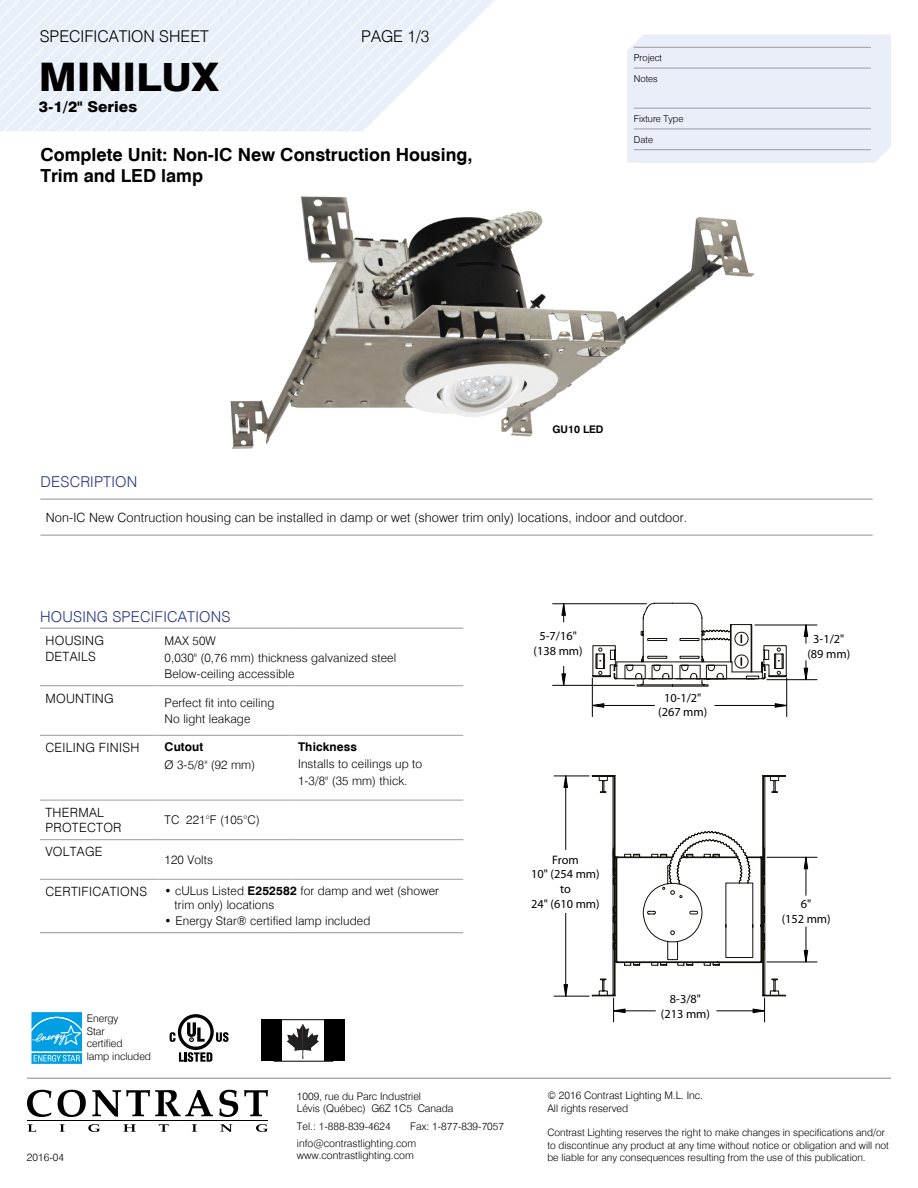
<style>
.page{position:relative;width:918px;height:1188px;background:#fff}
.page>*{position:absolute;margin:0;border:0;box-sizing:border-box;transform-origin:0 0}
.t1{font:800 39.45px "Swiss 721 BT";color:#000;scale:1.05 1}
.t2{font:700 18px/21px "Swiss 721 BT";color:#000}
.t3{font:300 16.2px "Swiss 721 BT";color:#000}
.t4{font:300 15px "Swiss 721 BT";letter-spacing:.015em;color:#283583}
.t5{font:800 15px "Swiss 721 BT";color:#000;scale:1.05 1}
.t6{font:300 12.75px/15.3px "Swiss 721 BT";letter-spacing:.01em;color:#000}
.t7{font:12.3px/14.7px "Myriad Pro";color:#000;text-align:center}
.t8{font:300 12px/16.6px "Swiss 721 BT";letter-spacing:.01em;color:#000}
.t9{font:700 12px "Swiss 721 BT";letter-spacing:.01em;color:#000}
.t10{font:300 10.5px/12.6px "Swiss 721 BT";color:#000}
.t11{font:700 10.5px "Swiss 721 BT";color:#000}
.t12{font:300 10.2px/12.3px "Swiss 721 BT";color:#000}
.t13{font:300 9.45px/20.9px "Swiss 721 BT";color:#000}
.s1{font-weight:700}
</style>
<div class="page">
<svg style="left:0;top:0;width:496px;height:131px"></svg>
<div style="left:627px;top:34px;width:264px;height:129px;background:#e9eef9"></div>
<hr style="left:634px;top:47px;width:237px;height:1px;background:#9d9d9c">
<hr style="left:634px;top:68px;width:237px;height:1px;background:#9d9d9c">
<hr style="left:634px;top:108px;width:237px;height:1px;background:#9d9d9c">
<hr style="left:634px;top:129px;width:237px;height:1px;background:#9d9d9c">
<hr style="left:634px;top:149px;width:237px;height:1px;background:#9d9d9c">
<hr style="left:27px;top:1078px;width:864px;height:1px;background:#878787">
<svg style="left:28px;top:1124px;width:8px;height:8px"></svg>
<svg style="left:60px;top:1124px;width:5px;height:8px"></svg>
<svg style="left:88px;top:1124px;width:12px;height:8px"></svg>
<svg style="left:123px;top:1124px;width:13px;height:8px"></svg>
<svg style="left:159px;top:1124px;width:10px;height:8px"></svg>
<svg style="left:192px;top:1124px;width:5px;height:8px"></svg>
<svg style="left:220px;top:1124px;width:12px;height:8px"></svg>
<svg style="left:256px;top:1124px;width:12px;height:8px"></svg>
<hr style="left:27px;top:1120px;width:241px;height:1px;background:#000">
<svg style="left:27px;top:1090px;width:25px;height:27px"></svg>
<svg style="left:58px;top:1090px;width:28px;height:27px"></svg>
<svg style="left:92px;top:1090px;width:121px;height:27px"></svg>
<svg style="left:219px;top:1090px;width:19px;height:27px"></svg>
<svg style="left:244px;top:1090px;width:24px;height:26px"></svg>
<hr style="left:40px;top:628px;width:119px;height:1px;background:#9d9d9c">
<hr style="left:159px;top:628px;width:134px;height:1px;background:#9d9d9c">
<hr style="left:293px;top:628px;width:170px;height:1px;background:#9d9d9c">
<hr style="left:40px;top:932px;width:119px;height:1px;background:#9d9d9c">
<hr style="left:40px;top:685px;width:119px;height:1px;background:#9d9d9c">
<hr style="left:159px;top:685px;width:134px;height:1px;background:#9d9d9c">
<hr style="left:293px;top:685px;width:170px;height:1px;background:#9d9d9c">
<hr style="left:40px;top:735px;width:119px;height:1px;background:#9d9d9c">
<hr style="left:159px;top:735px;width:134px;height:1px;background:#9d9d9c">
<hr style="left:293px;top:735px;width:170px;height:1px;background:#9d9d9c">
<hr style="left:40px;top:800px;width:119px;height:1px;background:#9d9d9c">
<hr style="left:159px;top:800px;width:134px;height:1px;background:#9d9d9c">
<hr style="left:293px;top:800px;width:170px;height:1px;background:#9d9d9c">
<hr style="left:40px;top:839px;width:119px;height:1px;background:#9d9d9c">
<hr style="left:159px;top:839px;width:134px;height:1px;background:#9d9d9c">
<hr style="left:293px;top:839px;width:170px;height:1px;background:#9d9d9c">
<hr style="left:40px;top:879px;width:119px;height:1px;background:#9d9d9c">
<hr style="left:159px;top:879px;width:134px;height:1px;background:#9d9d9c">
<hr style="left:293px;top:879px;width:170px;height:1px;background:#9d9d9c">
<hr style="left:159px;top:932px;width:134px;height:1px;background:#9d9d9c">
<hr style="left:293px;top:932px;width:170px;height:1px;background:#9d9d9c">
<hr style="left:40px;top:499px;width:833px;height:1px;background:#9d9d9c">
<hr style="left:40px;top:535px;width:833px;height:1px;background:#9d9d9c">
<svg style="left:592px;top:958px;width:194px;height:38px"></svg>
<hr style="left:806px;top:857px;width:1px;height:38px;background:#000">
<hr style="left:767px;top:857px;width:50px;height:1px;background:#000">
<svg style="left:803px;top:857px;width:5px;height:12px"></svg>
<hr style="left:806px;top:927px;width:1px;height:35px;background:#000">
<hr style="left:767px;top:962px;width:50px;height:1px;background:#000">
<svg style="left:803px;top:950px;width:5px;height:13px"></svg>
<hr style="left:755px;top:625px;width:62px;height:1px;background:#000">
<svg style="left:803px;top:624px;width:5px;height:19px"></svg>
<hr style="left:767px;top:679px;width:50px;height:1px;background:#000">
<svg style="left:803px;top:661px;width:5px;height:19px"></svg>
<hr style="left:553px;top:603px;width:93px;height:1px;background:#000">
<svg style="left:561px;top:603px;width:5px;height:19px"></svg>
<hr style="left:553px;top:685px;width:82px;height:1px;background:#000">
<svg style="left:561px;top:666px;width:5px;height:20px"></svg>
<svg style="left:592px;top:603px;width:195px;height:355px"></svg>
<hr style="left:565px;top:776px;width:1px;height:74px;background:#000">
<hr style="left:554px;top:776px;width:35px;height:1px;background:#000">
<svg style="left:563px;top:775px;width:5px;height:13px"></svg>
<hr style="left:565px;top:913px;width:1px;height:83px;background:#000">
<hr style="left:554px;top:996px;width:35px;height:1px;background:#000">
<svg style="left:563px;top:984px;width:5px;height:13px"></svg>
<hr style="left:614px;top:1011px;width:41px;height:1px;background:#000">
<svg style="left:613px;top:998px;width:13px;height:24px"></svg>
<hr style="left:717px;top:1011px;width:48px;height:1px;background:#000">
<svg style="left:752px;top:998px;width:13px;height:24px"></svg>
<svg style="left:31px;top:1012px;width:51px;height:52px;background:#2fb0e8"></svg>
<svg style="left:179px;top:1052px;width:33px;height:10px"></svg>
<svg style="left:216px;top:1032px;width:13px;height:10px"></svg>
<svg style="left:178px;top:1014px;width:36px;height:36px"></svg>
<div style="left:181px;top:1017px;width:29px;height:30px;background:#fff;border-radius:50%"></div>
<svg style="left:187px;top:1022px;width:18px;height:20px"></svg>
<svg style="left:170px;top:1032px;width:6px;height:10px"></svg>
<div style="left:324px;top:1020px;width:21px;height:41px;background:#000"></div>
<div style="left:261px;top:1020px;width:21px;height:41px;background:#000"></div>
<svg style="left:287px;top:1024px;width:32px;height:35px"></svg>
<hr style="left:274px;top:1019px;width:59px;height:1px;background:#000">
<hr style="left:274px;top:1061px;width:59px;height:1px;background:#000">
<img style="left:230px;top:196px;width:525px;height:253px">
<h3 class="t3" style="left:40px;top:26px;width:171px">SPECIFICATION SHEET</h3>
<h1 class="t1" style="left:39px;top:53px;width:173px">MINILUX</h1>
<p class="t5" style="left:39px;top:98px;width:96px">3-1/2" Series</p>
<h3 class="t3" style="left:361px;top:27px;width:70px">PAGE 1/3</h3>
<h2 class="t2" style="left:40px;top:144px;width:434px">Complete Unit: Non-IC New Construction Housing,<br>Trim and LED lamp</h2>
<p class="t13" style="left:634px;top:47px;width:30px">Project<br>Notes</p>
<p class="t13" style="left:634px;top:108px;width:51px">Fixture Type<br>Date</p>
<p class="t11" style="left:552px;top:423px;width:53px">GU10 LED</p>
<p class="t4" style="left:40px;top:472px;width:98px">DESCRIPTION</p>
<p class="t6" style="left:46px;top:509px;width:643px">Non-IC New Contruction housing can be installed in damp or wet (shower trim only) locations, indoor and outdoor.</p>
<p class="t4" style="left:40px;top:607px;width:192px">HOUSING SPECIFICATIONS</p>
<p class="t6" style="left:45px;top:633px;width:60px">HOUSING<br>DETAILS</p>
<p class="t8" style="left:165px;top:632px;width:233px">MAX 50W<br>0,030" (0,76 mm) thickness galvanized steel<br>Below-ceiling accessible</p>
<p class="t6" style="left:45px;top:691px;width:70px">MOUNTING</p>
<p class="t8" style="left:165px;top:694px;width:111px;line-height:16.2px">Perfect fit into ceiling<br>No light leakage</p>
<p class="t6" style="left:45px;top:740px;width:95px">CEILING FINISH</p>
<p class="t9" style="left:165px;top:740px;width:40px">Cutout</p>
<p class="t8" style="left:165px;top:756px;width:92px">Ø 3-5/8" (92 mm)</p>
<p class="t9" style="left:298px;top:740px;width:60px">Thickness</p>
<p class="t8" style="left:298px;top:755px;width:126px;line-height:17.1px">Installs to ceilings up to<br>1-3/8" (35 mm) thick.</p>
<p class="t6" style="left:45px;top:805px;width:78px">THERMAL<br>PROTECTOR</p>
<p class="t8" style="left:165px;top:812px;width:97px">TC 221°F (105°C)</p>
<p class="t6" style="left:45px;top:844px;width:59px">VOLTAGE</p>
<p class="t8" style="left:165px;top:851px;width:50px">120 Volts</p>
<p class="t6" style="left:45px;top:884px;width:103px">CERTIFICATIONS</p>
<p class="t8" style="left:175px;top:884px;width:266px;line-height:13.5px;text-indent:-10px">• cULus Listed <span class="s1">E252582</span> for damp and wet (shower trim only) locations</p>
<p class="t8" style="left:165px;top:912px;width:207px"><span class="s1">•</span> Energy Star® certified lamp included</p>
<p class="t10" style="left:87px;top:1012px;width:66px">Energy<br>Star<br>certified<br>lamp included</p>
<p class="t7" style="left:534px;top:629px;width:51px">5-7/16" (138 mm)</p>
<p class="t7" style="left:531px;top:852px;width:70px">From<br>10" (254 mm) to<br>24" (610 mm)</p>
<p class="t7" style="left:658px;top:690px;width:51px">10-1/2" (267 mm)</p>
<p class="t7" style="left:661px;top:991px;width:51px">8-3/8" (213 mm)</p>
<p class="t7" style="left:807px;top:631px;width:44px">3-1/2" (89 mm)</p>
<p class="t7" style="left:782px;top:897px;width:51px">6"<br>(152 mm)</p>
<p class="t10" style="left:297px;top:1090px;width:158px">1009, rue du Parc Industriel<br>Lévis (Québec) G6Z 1C5 Canada</p>
<p class="t10" style="left:297px;top:1119px;width:95px">Tel.: 1-888-839-4624</p>
<p class="t10" style="left:297px;top:1117px;width:209px;line-height:17.1px;text-indent:113px">Fax: 1-877-839-7057 info@contrastlighting.com</p>
<p class="t10" style="left:27px;top:1151px;width:38px">2016-04</p>
<p class="t10" style="left:297px;top:1149px;width:118px">www.contrastlighting.com</p>
<p class="t10" style="left:547px;top:1089px;width:157px">© 2016 Contrast Lighting M.L. Inc.<br>All rights reserved</p>
<p class="t12" style="left:547px;top:1126px;width:343px">Contrast Lighting reserves the right to make changes in specifications and/or to discontinue any product at any time without notice or obligation and will not be liable for any consequences resulting from the use of this publication.</p>
</div>
